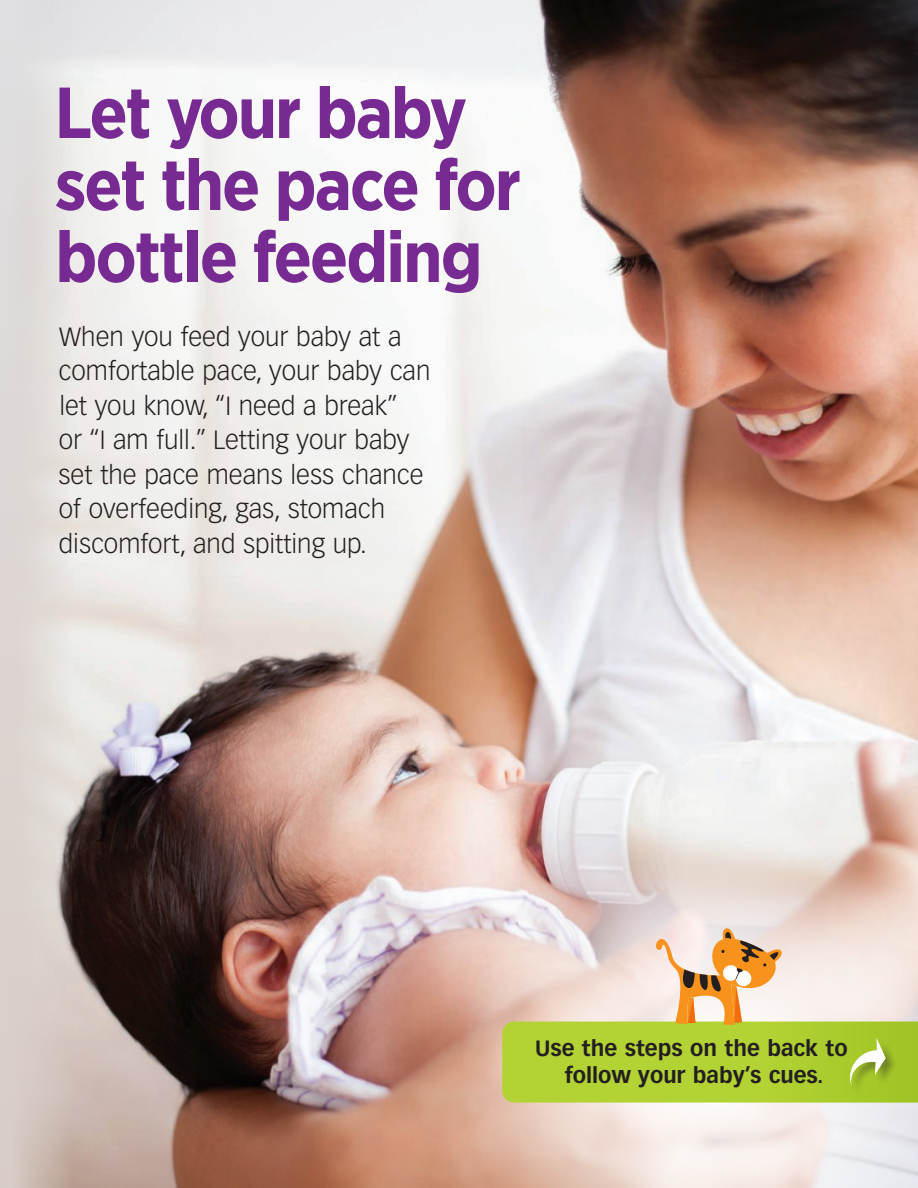
<style>
.page{position:relative;width:918px;height:1188px;background:#fff}
.page>*{position:absolute;margin:0;border:0;box-sizing:border-box;transform-origin:0 0}
.t1{font:700 72px/72px "Gotham Narrow";letter-spacing:-.03em;color:#772a91}
.t2{font:300 25.8px/34.5px "Vectora LT Pro";color:#231f20}
.t3{font:700 21.75px/27.8px "Vectora LT Pro";color:#231f20;text-align:center}
</style>
<div class="page">
<img style="left:73px;top:0;width:845px;height:1188px">
<svg style="left:0;top:0;width:73px;height:1188px;background:#dbd5d1"></svg>
<svg style="left:459px;top:806px;width:459px;height:382px;background:#e8d5cf"></svg>
<svg style="left:502px;top:927px;width:416px;height:176px;background:#d1d484"></svg>
<h1 class="t1" style="left:54px;top:76px;width:468px">Let your baby set the pace for bottle feeding</h1>
<p class="t2" style="left:59px;top:319px;width:373px">When you feed your baby at a comfortable pace, your baby can let you know, “I need a break”<br>or “I am full.” Letting your baby set the pace means less chance of overfeeding, gas, stomach discomfort, and spitting up.</p>
<p class="t3" style="left:535px;top:1034px;width:314px">Use the steps on the back to follow your baby’s cues.</p>
</div>
